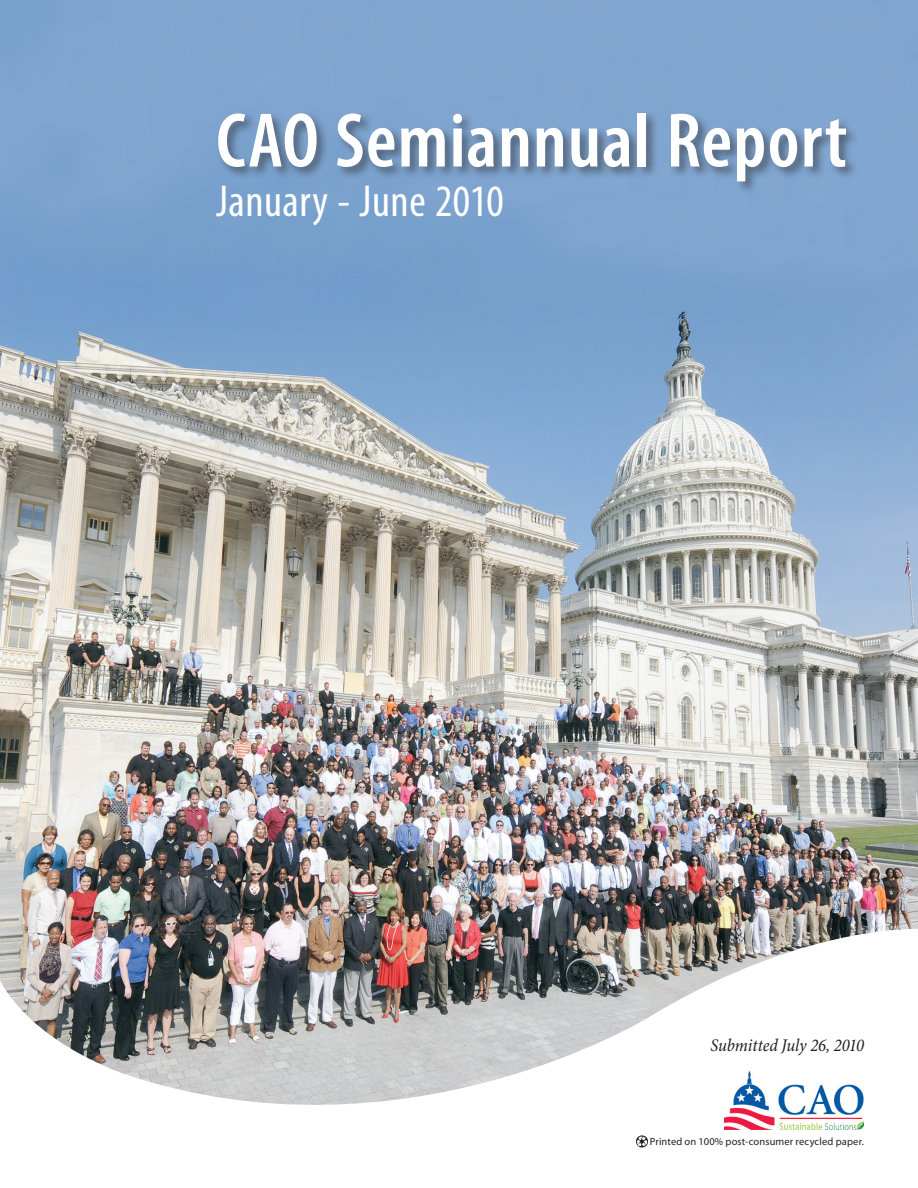
<style>
.page{position:relative;width:918px;height:1188px;background:#fff}
.page>*{position:absolute;margin:0;border:0;box-sizing:border-box;transform-origin:0 0}
.t1{font:600 condensed 78px "Myriad Pro";letter-spacing:.01em;color:#fff}
.t2{font:condensed 45px "Myriad Pro";letter-spacing:.01em;color:#fff}
.t3{font:italic condensed 18px "Minion Pro";letter-spacing:-.005em;color:#231f20}
.t4{font:10.5px "Myriad Pro";letter-spacing:.015em;color:#231f20}
</style>
<div class="page">
<img style="left:0;top:0;width:918px;height:918px">
<img style="left:0;top:918px;width:918px;height:230px">
<img style="left:725px;top:1071px;width:139px;height:58px">
<svg style="left:636px;top:1135px;width:12px;height:12px"></svg>
<svg style="left:636px;top:1137px;width:12px;height:10px"></svg>
<div style="left:215px;top:110px;width:645px;height:86px;background:#231f20;opacity:.5"></div>
<h1 class="t1" style="left:216px;top:93px;width:633px">CAO Semiannual Report</h1>
<h2 class="t2" style="left:216px;top:174px;width:289px">January - June 2010</h2>
<h3 class="t3" style="left:710px;top:1035px;width:155px">Submitted July 26, 2010</h3>
<p class="t4" style="left:650px;top:1135px;width:216px">Printed on 100% post-consumer recycled paper.</p>
</div>
